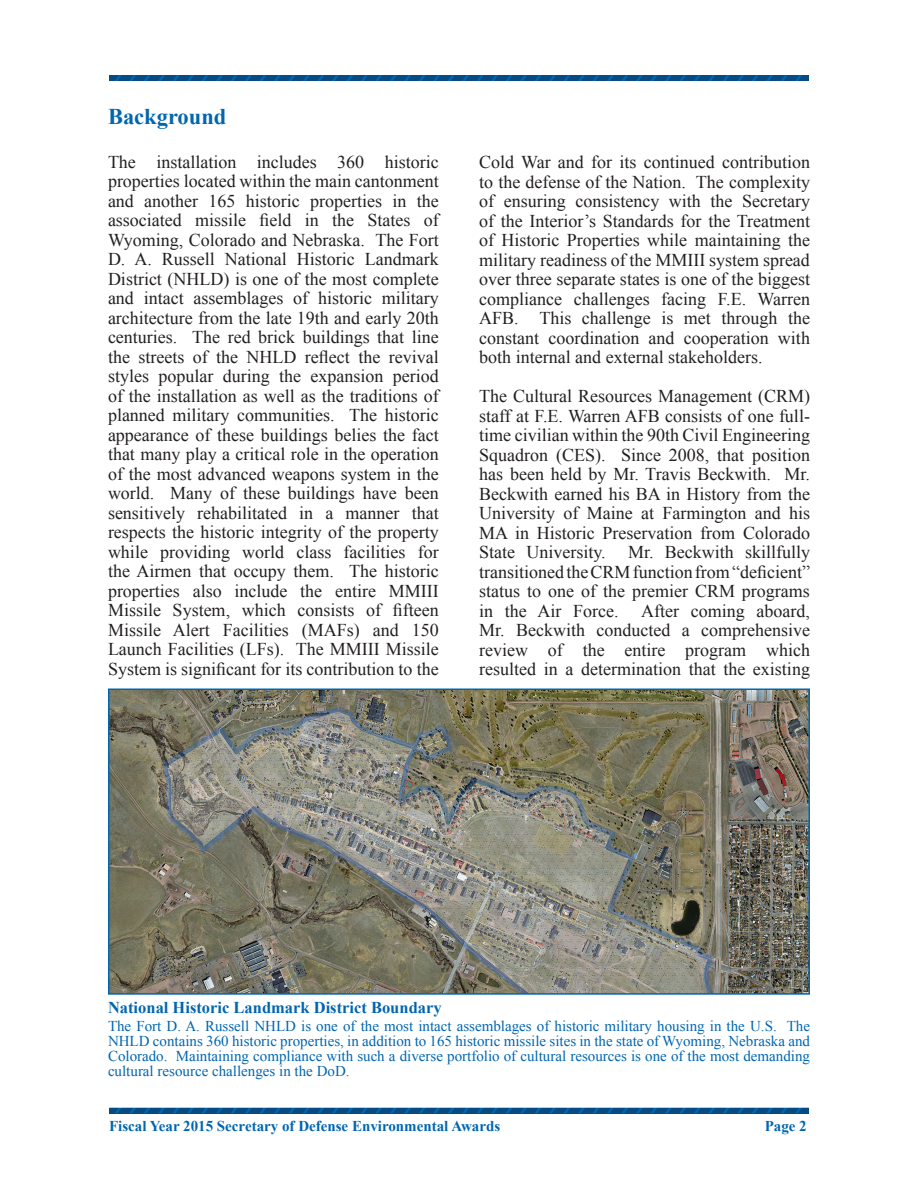
<style>
.page{position:relative;width:918px;height:1188px;background:#fff}
.page>*{position:absolute;margin:0;border:0;box-sizing:border-box;transform-origin:0 0}
.t1{font:700 22.5px "Times New Roman";color:#0066b0}
.t2{font:18px/19.5px "Times New Roman";color:#231f20;text-align:justify}
.t3{font:700 16.5px "Times New Roman";color:#0066b0}
.t4{font:15px/15px "Times New Roman";color:#0066b0;text-align:justify}
.t5{font:700 15px "Times New Roman";color:#0066b0}
</style>
<div class="page">
<svg style="left:109px;top:1108px;width:700px;height:5px;background:#06508b"></svg>
<svg style="left:109px;top:75px;width:700px;height:6px;background:#064f8a"></svg>
<img style="left:111px;top:691px;width:696px;height:301px">
<div style="left:108px;top:688px;width:702px;height:307px;border:2px solid #0066b0"></div>
<p class="t1" style="left:108px;top:101px;width:120px">Background</p>
<p class="t2" style="left:108px;top:152px;width:332px">The installation includes 360 historic properties located within the main cantonment and another 165 historic properties in the associated missile field in the States of Wyoming, Colorado and Nebraska. The Fort D. A. Russell National Historic Landmark District (NHLD) is one of the most complete and intact assemblages of historic military architecture from the late 19th and early 20th centuries. The red brick buildings that line the streets of the NHLD reflect the revival styles popular during the expansion period of the installation as well as the traditions of planned military communities. The historic appearance of these buildings belies the fact that many play a critical role in the operation of the most advanced weapons system in the world. Many of these buildings have been sensitively rehabilitated in a manner that respects the historic integrity of the property while providing world class facilities for the Airmen that occupy them. The historic properties also include the entire MMIII Missile System, which consists of fifteen Missile Alert Facilities (MAFs) and 150<br>Launch Facilities (LFs). The MMIII Missile System is significant for its contribution to the</p>
<p class="t2" style="left:479px;top:152px;width:332px">Cold War and for its continued contribution to the defense of the Nation. The complexity of ensuring consistency with the Secretary of the Interior’s Standards for the Treatment of Historic Properties while maintaining the military readiness of the MMIII system spread over three separate states is one of the biggest compliance challenges facing F.E. Warren AFB. This challenge is met through the constant coordination and cooperation with both internal and external stakeholders.</p>
<p class="t2" style="left:479px;top:386px;width:332px">The Cultural Resources Management (CRM) staff at F.E. Warren AFB consists of one full&shy;time civilian within the 90th Civil Engineering Squadron (CES). Since 2008, that position has been held by Mr. Travis Beckwith. Mr.<br>Beckwith earned his BA in History from the University of Maine at Farmington and his MA in Historic Preservation from Colorado State University. Mr. Beckwith skillfully transitioned the CRM function from “deficient” status to one of the premier CRM programs in the Air Force. After coming aboard, Mr. Beckwith conducted a comprehensive review of the entire program which resulted in a determination that the existing</p>
<p class="t3" style="left:108px;top:996px;width:335px">National Historic Landmark District Boundary</p>
<p class="t4" style="left:108px;top:1019px;width:704px">The Fort D. A. Russell NHLD is one of the most intact assemblages of historic military housing in the U.S. The NHLD contains 360 historic properties, in addition to 165 historic missile sites in the state of Wyoming, Nebraska and Colorado. Maintaining compliance with such a diverse portfolio of cultural resources is one of the most demanding cultural resource challenges in the DoD.</p>
<p class="t5" style="left:109px;top:1115px;width:393px">Fiscal Year 2015 Secretary of Defense Environmental Awards</p>
<p class="t5" style="left:765px;top:1115px;width:44px">Page 2</p>
</div>
